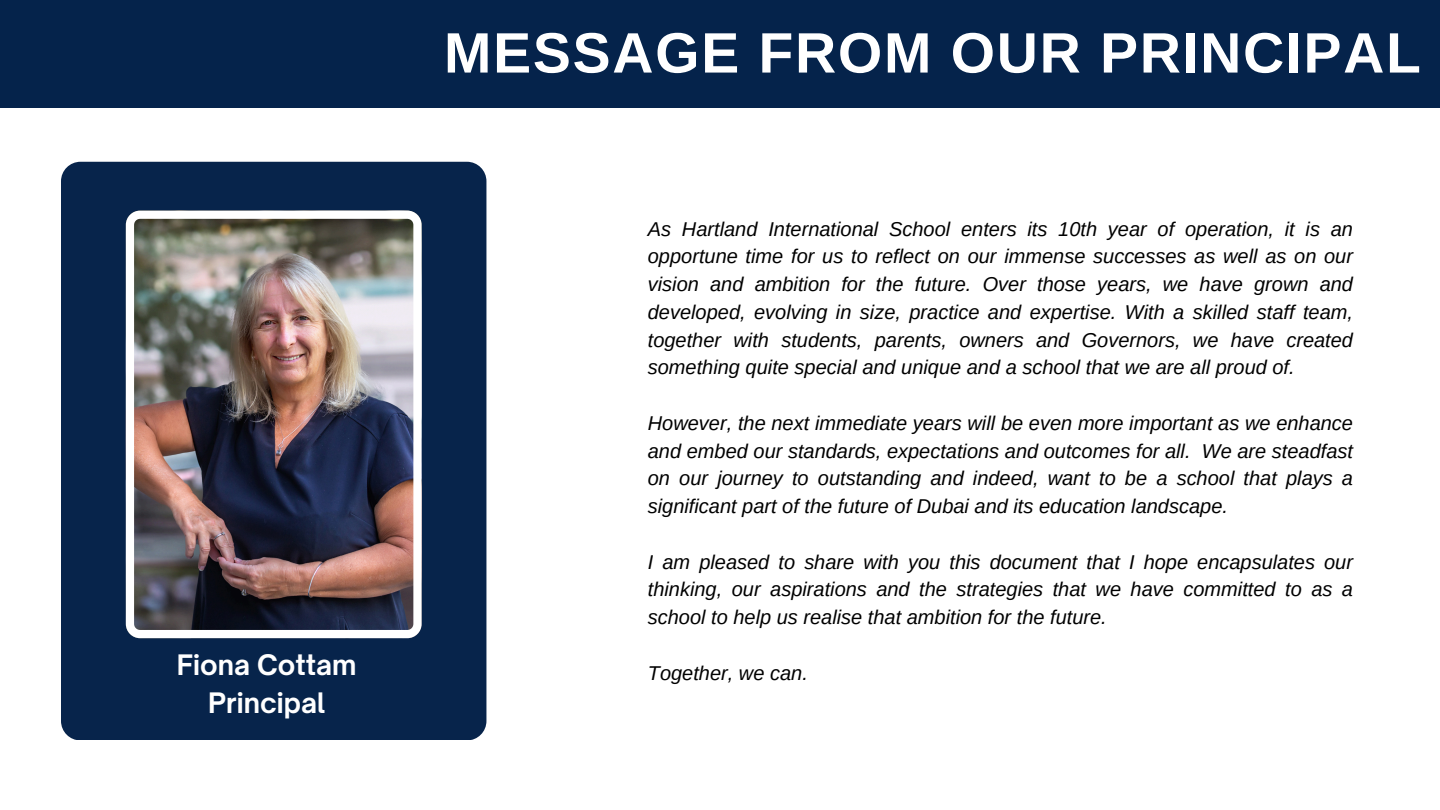
<style>
.page{position:relative;width:1440px;height:810px;background:#fff}
.page>*{position:absolute;margin:0;border:0;box-sizing:border-box;transform-origin:0 0}
.t1{font:700 57px "Arimo";letter-spacing:.03em;color:#fff}
.t2{font:700 27px/37.5px "Open Sauce One";color:#fff;text-align:center}
.t3{font:italic 20px/27.8px "Arimo";color:#000;text-align:justify}
</style>
<div class="page">
<div style="left:61px;top:162px;width:425px;height:578px;background:#07244b;border-radius:20px"></div>
<div style="left:0;top:0;width:1440px;height:108px;background:#05234b"></div>
<img style="left:126px;top:211px;width:295px;height:427px">
<h2 class="t2" style="left:177px;top:646px;width:181px">Fiona Cottam<br>Principal</h2>
<p class="t1" style="left:444px;top:21px;width:978px">MESSAGE FROM OUR PRINCIPAL</p>
<p class="t3" style="left:648px;top:215px;width:707px">As Hartland International School enters its 10th year of operation, it is an opportune time for us to reflect on our immense successes as well as on our vision and ambition for the future. Over those years, we have grown and developed, evolving in size, practice and expertise. With a skilled staff team, together with students, parents, owners and Governors, we have created something quite special and unique and a school that we are all proud of.</p>
<p class="t3" style="left:648px;top:409px;width:707px">However, the next immediate years will be even more important as we enhance and embed our standards, expectations and outcomes for all. We are steadfast on our journey to outstanding and indeed, want to be a school that plays a significant part of the future of Dubai and its education landscape.</p>
<p class="t3" style="left:648px;top:548px;width:707px">I am pleased to share with you this document that I hope encapsulates our thinking, our aspirations and the strategies that we have committed to as a school to help us realise that ambition for the future.</p>
<p class="t3" style="left:648px;top:659px;width:162px">Together, we can.</p>
</div>
